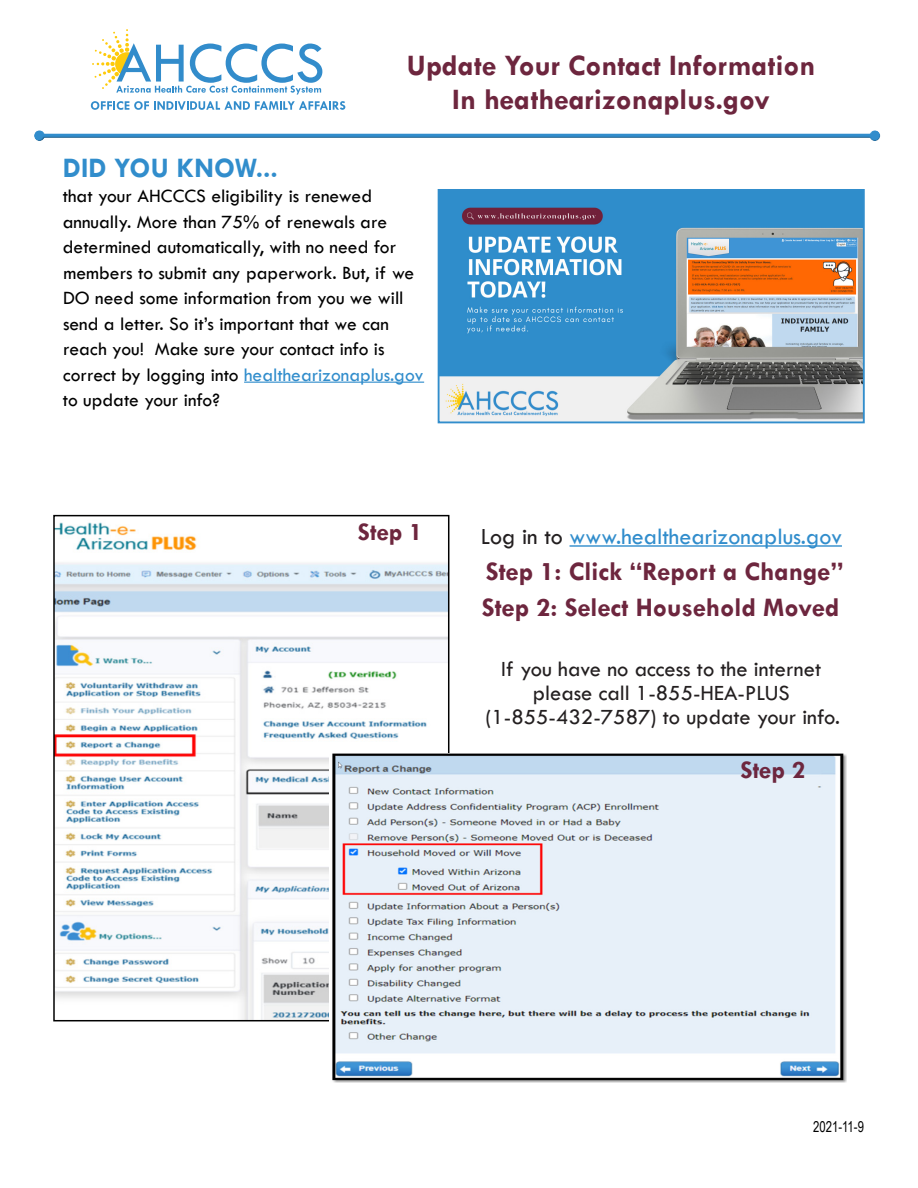
<style>
.page{position:relative;width:918px;height:1188px;background:#fff}
.page>*{position:absolute;margin:0;border:0;box-sizing:border-box;transform-origin:0 0}
.t1{font:700 30px/34.5px "Tw Cen";color:#6d263e;text-align:center}
.t2{font:700 28.5px "Tw Cen";color:#318dcc}
.t3{font:700 27px "Tw Cen";color:#6d263e}
.t4{font:700 25.5px "Tw Cen";color:#6d263e}
.t5{font:24px "Tw Cen";color:#318dcc}
.t6{font:22.5px/24px "Tw Cen";color:#231f20;text-align:center}
.t7{font:19.5px/25.5px "Tw Cen";color:#000}
.t8{font:15px "Arial Narrow";color:#000;scale:.92 1}
.s1{color:#318dcc}
.s2{color:#231f20}
</style>
<div class="page">
<hr style="left:244px;top:382px;width:180px;height:1px;background:#318dcc">
<hr style="left:570px;top:545px;width:272px;height:2px;background:#318dcc">
<img style="left:441px;top:192px;width:421px;height:228px">
<div style="left:438px;top:189px;width:427px;height:234px;border:2px solid #318dcc"></div>
<svg style="left:92px;top:29px;width:230px;height:66px"></svg>
<svg style="left:91px;top:101px;width:254px;height:9px"></svg>
<div style="left:33px;top:132px;width:848px;height:11px;background:#231f20;opacity:.34"></div>
<img style="left:56px;top:522px;width:390px;height:496px">
<div style="left:53px;top:515px;width:396px;height:506px;border:2px solid #000"></div>
<img style="left:329px;top:754px;width:518px;height:328px">
<p class="t1" style="left:407px;top:47px;width:410px">Update Your Contact Information<br>In heathearizonaplus.gov</p>
<p class="t2" style="left:63px;top:151px;width:217px">DID YOU KNOW...</p>
<p class="t7" style="left:63px;top:183px;width:362px">that your AHCCCS eligibility is renewed annually. More than 75% of renewals are determined automatically, with no need for members to submit any paperwork. But, if we DO need some information from you we will send a letter. So it’s important that we can reach you! Make sure your contact info is correct by logging into <span class="s1">healthearizonaplus.gov </span>to update your info?</p>
<p class="t4" style="left:358px;top:517px;width:66px">Step 1</p>
<p class="t5" style="left:481px;top:522px;width:363px"><span class="s2">Log in to</span> www.healthearizonaplus.gov</p>
<p class="t3" style="left:486px;top:555px;width:359px">Step 1: Click “Report a Change”</p>
<p class="t3" style="left:482px;top:591px;width:359px">Step 2: Select Household Moved</p>
<p class="t6" style="left:485px;top:657px;width:356px">If you have no access to the internet please call 1-855-HEA-PLUS (1-855-432-7587) to update your info.</p>
<p class="t4" style="left:741px;top:755px;width:66px">Step 2</p>
<p class="t8" style="left:813px;top:1116px;width:57px">2021-11-9</p>
</div>
